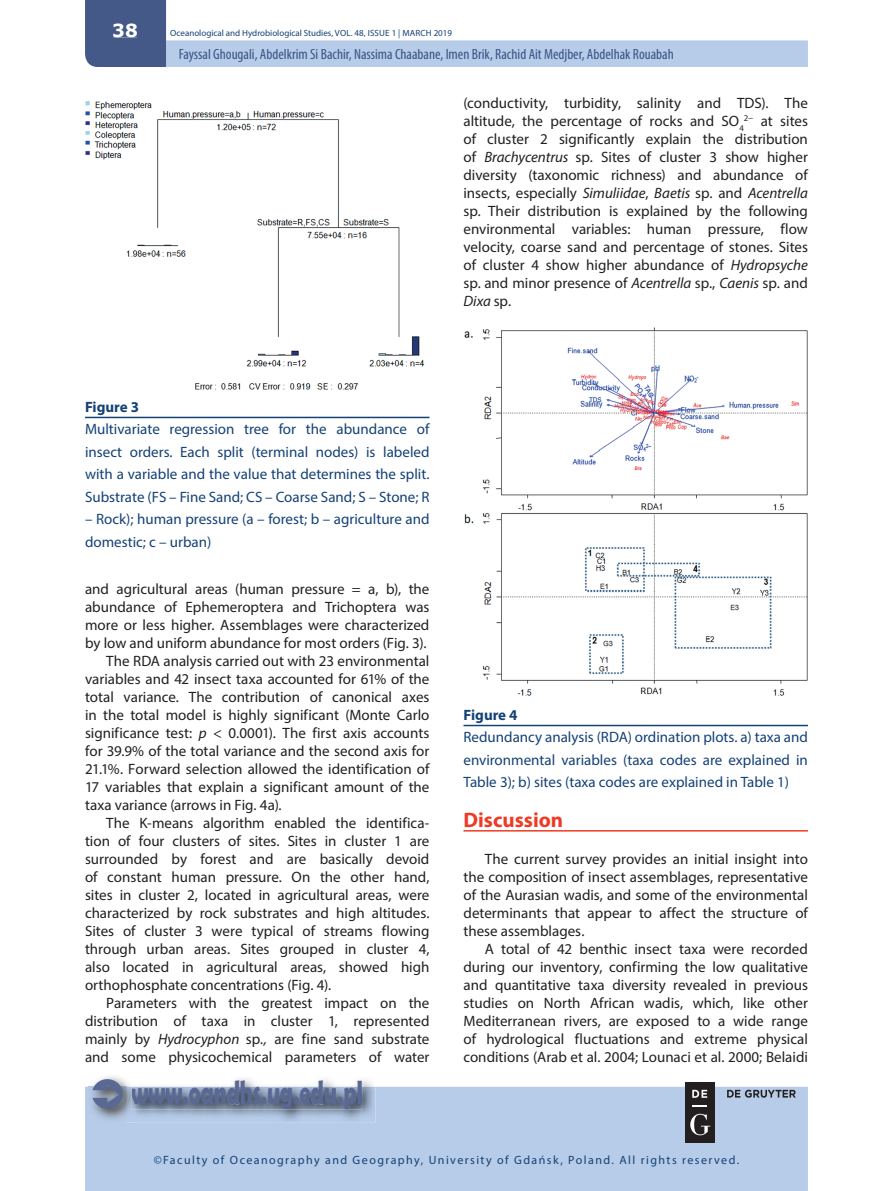
<style>
.page{position:relative;width:893px;height:1191px;background:#fff}
.page>*{position:absolute;margin:0;border:0;box-sizing:border-box;transform-origin:0 0}
.t1{font:700 33.75px "Berlin Sans FB Demi";color:#596994;scale:.67 1}
.t2{font:700 21px "Myriad Pro";color:#ef3a24}
.t3{font:700 18px "Verdana";color:#fff}
.t4{font:15px/18px "Myriad Pro";color:#231f20;text-align:justify}
.t5{font:15px/22.5px "Myriad Pro";color:#144176;text-align:justify}
.t6{font:condensed 15px "Myriad Pro";color:#395586}
.t7{font:700 15px "Myriad Pro";color:#144176}
.t8{font:12px "Myriad Pro";letter-spacing:.12em;color:#144176}
.t9{font:9px "Myriad Pro";color:#144176}
.s1{font-style:italic}
</style>
<div class="page">
<div style="left:85px;top:1086px;width:723px;height:105px;background:#b7cce8"></div>
<svg style="left:85px;top:0;width:723px;height:67px"></svg>
<div style="left:113px;top:24px;width:24px;height:13px;background:#455988"></div>
<div style="left:180px;top:49px;width:493px;height:14px;background:#b7cce8"></div>
<img style="left:88px;top:1086px;width:287px;height:36px">
<img style="left:127px;top:1110px;width:9px;height:12px">
<svg style="left:92px;top:1076px;width:270px;height:34px"></svg>
<div style="left:685px;top:1081px;width:30px;height:61px;background:#231f20"></div>
<svg style="left:692px;top:1105px;width:15px;height:1px"></svg>
<svg style="left:692px;top:1089px;width:15px;height:8px"></svg>
<svg style="left:690px;top:1113px;width:20px;height:22px"></svg>
<svg style="left:727px;top:1089px;width:69px;height:8px"></svg>
<hr style="left:463px;top:830px;width:345px;height:1px;background:#ef3a24">
<img style="left:85px;top:101px;width:340px;height:289px">
<hr style="left:85px;top:417px;width:344px;height:1px;background:#144176">
<img style="left:464px;top:327px;width:344px;height:369px">
<hr style="left:463px;top:725px;width:345px;height:1px;background:#144176">
<p class="t3" style="left:112px;top:18px;width:27px">38</p>
<p class="t9" style="left:170px;top:28px;width:283px">Oceanological and Hydrobiological Studies, VOL. 48, ISSUE 1 | MARCH 2019</p>
<p class="t6" style="left:179px;top:45px;width:496px">Fayssal Ghougali, Abdelkrim Si Bachir, Nassima Chaabane, Imen Brik, Rachid Ait Medjber, Abdelhak Rouabah</p>
<p class="t4" style="left:463px;top:94px;width:346px">(conductivity, turbidity, salinity and TDS). The altitude, the percentage of rocks and SO<sub>4</sub><sup>2−</sup> at sites of cluster 2 significantly explain the distribution of <span class="s1">Brachycentrus</span> sp. Sites of cluster 3 show higher diversity (taxonomic richness) and abundance of insects, especially <span class="s1">Simuliidae</span>, <span class="s1">Baetis</span> sp. and <span class="s1">Acentrella </span>sp<span class="s1">.</span> Their distribution is explained by the following environmental variables: human pressure, flow velocity, coarse sand and percentage of stones. Sites of cluster 4 show higher abundance of <span class="s1">Hydropsyche </span>sp. and minor presence of <span class="s1">Acentrella</span> sp., <span class="s1">Caenis</span> sp. and <span class="s1">Dixa</span> sp.</p>
<p class="t7" style="left:85px;top:397px;width:56px">Figure 3</p>
<p class="t5" style="left:85px;top:418px;width:346px">Multivariate regression tree for the abundance of insect orders. Each split (terminal nodes) is labeled with a variable and the value that determines the split.<br>Substrate (FS – Fine Sand; CS – Coarse Sand; S – Stone; R</p>
<p class="t5" style="left:85px;top:508px;width:346px">– Rock); human pressure (a – forest; b – agriculture and domestic; c – urban)</p>
<p class="t4" style="left:85px;top:580px;width:346px">and agricultural areas (human pressure = a, b), the</p>
<p class="t4" style="left:85px;top:598px;width:346px">abundance of Ephemeroptera and Trichoptera was</p>
<p class="t4" style="left:85px;top:616px;width:346px">more or less higher. Assemblages were characterized</p>
<p class="t4" style="left:85px;top:634px;width:343px">by low and uniform abundance for most orders (Fig. 3).</p>
<p class="t4" style="left:106px;top:652px;width:325px">The RDA analysis carried out with 23 environmental</p>
<p class="t4" style="left:85px;top:670px;width:346px">variables and 42 insect taxa accounted for 61% of the</p>
<p class="t4" style="left:85px;top:688px;width:346px">total variance. The contribution of canonical axes</p>
<p class="t4" style="left:85px;top:706px;width:346px">in the total model is highly significant (Monte Carlo</p>
<p class="t4" style="left:85px;top:724px;width:346px">significance test: <span class="s1">p</span> &lt; 0.0001). The first axis accounts</p>
<p class="t4" style="left:85px;top:742px;width:346px">for 39.9% of the total variance and the second axis for</p>
<p class="t4" style="left:85px;top:760px;width:346px">21.1%. Forward selection allowed the identification of</p>
<p class="t4" style="left:85px;top:778px;width:346px">17 variables that explain a significant amount of the</p>
<p class="t4" style="left:85px;top:796px;width:198px">taxa variance (arrows in Fig. 4a).</p>
<p class="t4" style="left:106px;top:814px;width:325px">The K-means algorithm enabled the identifica-</p>
<p class="t4" style="left:85px;top:832px;width:346px">tion of four clusters of sites. Sites in cluster 1 are</p>
<p class="t4" style="left:85px;top:850px;width:346px">surrounded by forest and are basically devoid</p>
<p class="t4" style="left:85px;top:868px;width:346px">of constant human pressure. On the other hand,</p>
<p class="t4" style="left:85px;top:886px;width:346px">sites in cluster 2, located in agricultural areas, were</p>
<p class="t4" style="left:85px;top:904px;width:346px">characterized by rock substrates and high altitudes.</p>
<p class="t4" style="left:85px;top:922px;width:346px">Sites of cluster 3 were typical of streams flowing</p>
<p class="t4" style="left:85px;top:940px;width:346px">through urban areas. Sites grouped in cluster 4,</p>
<p class="t4" style="left:85px;top:958px;width:346px">also located in agricultural areas, showed high</p>
<p class="t4" style="left:85px;top:976px;width:248px">orthophosphate concentrations (Fig. 4).</p>
<p class="t4" style="left:106px;top:994px;width:325px">Parameters with the greatest impact on the</p>
<p class="t4" style="left:85px;top:1012px;width:346px">distribution of taxa in cluster 1, represented</p>
<p class="t4" style="left:85px;top:1030px;width:346px">mainly by <span class="s1">Hydrocyphon</span> sp<span class="s1">.,</span> are fine sand substrate</p>
<p class="t4" style="left:85px;top:1048px;width:346px">and some physicochemical parameters of water</p>
<h1 class="t1" style="left:131px;top:1073px;width:347px">www.oandhs.ug.edu.pl</h1>
<p class="t7" style="left:463px;top:705px;width:56px">Figure 4</p>
<p class="t5" style="left:463px;top:726px;width:346px">Redundancy analysis (RDA) ordination plots. a) taxa and environmental variables (taxa codes are explained in Table 3); b) sites (taxa codes are explained in Table 1)</p>
<h2 class="t2" style="left:463px;top:806px;width:101px">Discussion</h2>
<p class="t4" style="left:463px;top:850px;width:346px;text-indent:21px">The current survey provides an initial insight into the composition of insect assemblages, representative of the Aurasian wadis, and some of the environmental determinants that appear to affect the structure of these assemblages.</p>
<p class="t4" style="left:463px;top:940px;width:346px;text-indent:21px">A total of 42 benthic insect taxa were recorded during our inventory, confirming the low qualitative and quantitative taxa diversity revealed in previous studies on North African wadis, which, like other Mediterranean rivers, are exposed to a wide range of hydrological fluctuations and extreme physical conditions (Arab et al. 2004; Lounaci et al. 2000; Belaidi</p>
<p class="t8" style="left:154px;top:1152px;width:587px">©Faculty of Oceanography and Geography, University of Gdańsk, Poland. All rights reserved.</p>
</div>
